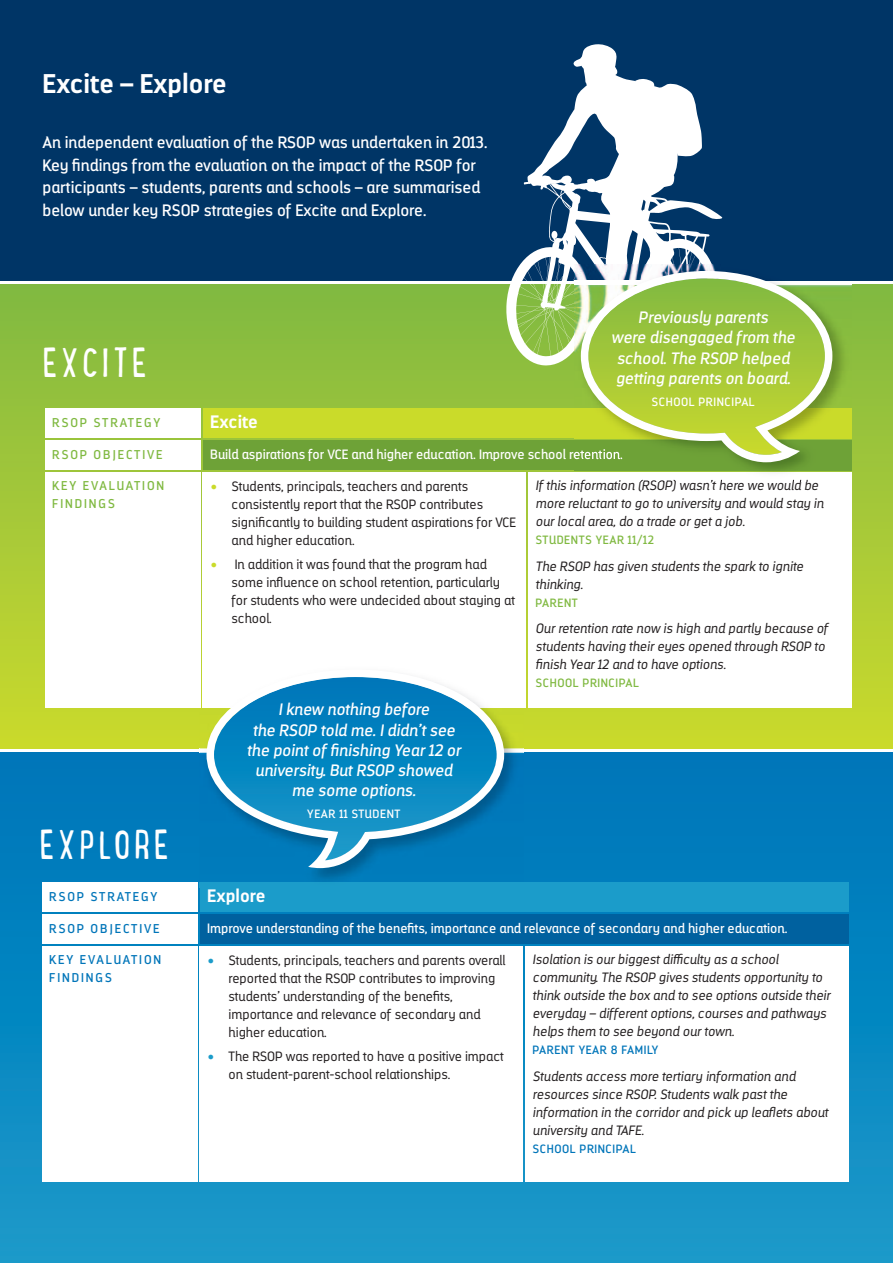
<style>
.page{position:relative;width:893px;height:1263px;background:#fff}
.page>*{position:absolute;margin:0;border:0;box-sizing:border-box;transform-origin:0 0}
.t1{font:36px "Lunch Box";letter-spacing:.1em;color:#fff}
.t2{font:700 27px "Darwin";color:#fff}
.t3{font:700 18px "Darwin";color:#fff}
.t4{font:16.5px/22.5px "Darwin Alt";color:#fff}
.t5{font:italic 16.5px/20.2px "Darwin Alt";color:#fff;text-align:center}
.t6{font:italic 300 13.5px/18px "Darwin Alt";color:#231f20}
.t7{font:300 13.5px/18px "Darwin Alt";color:#231f20}
.t8{font:13.5px "Darwin Alt";color:#fff}
.t9{font:12.75px/18px "Darwin";letter-spacing:.15em;color:#80b941}
.t10{font:12.75px/18px "Darwin";letter-spacing:.15em;color:#0075b9}
.t11{font:12px "Darwin Alt";letter-spacing:.05em;color:#80b941}
.t12{font:12px "Darwin Alt";letter-spacing:.05em;color:#0075b9}
.t13{font:12px "Darwin Alt";letter-spacing:.05em;color:#fff}
.s1{font-family:"Lucida Grande";font-weight:400;color:#cadb2a}
.s2{font-family:"Lucida Grande";font-weight:400;color:#1b9cca}
</style>
<div class="page">
<div style="left:0;top:0;width:893px;height:281px;background:#003566"></div>
<div style="left:0;top:285px;width:893px;height:463px;background:linear-gradient(to bottom,#81b943,#ccda30)"></div>
<div style="left:0;top:753px;width:893px;height:509px;background:linear-gradient(to bottom,#0075b9,#1d9bca)"></div>
<div style="left:45px;top:408px;width:156px;height:30px;background:#fff"></div>
<div style="left:203px;top:408px;width:648px;height:30px;background:#cadb2a"></div>
<div style="left:45px;top:440px;width:156px;height:30px;background:#fff"></div>
<div style="left:203px;top:440px;width:648px;height:30px;background:#6ea237"></div>
<div style="left:45px;top:473px;width:156px;height:235px;background:#fff"></div>
<div style="left:203px;top:473px;width:323px;height:235px;background:#fff"></div>
<div style="left:528px;top:473px;width:323px;height:235px;background:#fff"></div>
<div style="left:42px;top:882px;width:156px;height:30px;background:#fff"></div>
<div style="left:200px;top:882px;width:648px;height:30px;background:#1b9cca"></div>
<div style="left:42px;top:914px;width:156px;height:30px;background:#fff"></div>
<div style="left:200px;top:914px;width:648px;height:30px;background:#00619f"></div>
<div style="left:42px;top:946px;width:156px;height:236px;background:#fff"></div>
<div style="left:200px;top:946px;width:323px;height:236px;background:#fff"></div>
<div style="left:525px;top:946px;width:323px;height:236px;background:#fff"></div>
<img style="left:200px;top:663px;width:324px;height:219px">
<img style="left:200px;top:663px;width:1px;height:45px">
<img style="left:203px;top:663px;width:321px;height:45px">
<svg style="left:206px;top:669px;width:298px;height:199px"></svg>
<img style="left:574px;top:285px;width:278px;height:197px">
<img style="left:832px;top:408px;width:19px;height:30px">
<img style="left:574px;top:440px;width:277px;height:30px">
<img style="left:574px;top:473px;width:277px;height:9px">
<img style="left:574px;top:480px;width:52px;height:2px">
<svg style="left:506px;top:44px;width:217px;height:411px"></svg>
<svg style="left:581px;top:271px;width:251px;height:191px"></svg>
<h2 class="t2" style="left:43px;top:72px;width:186px">Excite – Explore</h2>
<p class="t4" style="left:43px;top:132px;width:446px">An independent evaluation of the RSOP was undertaken in 2013.<br>Key findings from the evaluation on the impact of the RSOP for participants – students, parents and schools – are summarised below under key RSOP strategies of Excite and Explore.</p>
<h1 class="t1" style="left:43px;top:347px;width:106px">EXCITE</h1>
<p class="t5" style="left:611px;top:308px;width:185px">Previously parents<br>were disengaged from the school. The RSOP helped getting parents on board.</p>
<p class="t13" style="left:652px;top:397px;width:105px">SCHOOL PRINCIPAL</p>
<p class="t9" style="left:52px;top:415px;width:109px">RSOP STRATEGY</p>
<h3 class="t3" style="left:210px;top:414px;width:49px">Excite</h3>
<p class="t9" style="left:52px;top:447px;width:112px">RSOP OBJECTIVE</p>
<p class="t8" style="left:210px;top:449px;width:414px">Build aspirations for VCE and higher education. Improve school retention.</p>
<p class="t9" style="left:52px;top:478px;width:113px">KEY EVALUATION<br>FINDINGS</p>
<p class="t7" style="left:232px;top:478px;width:286px;text-indent:-21px"><span class="s1">•</span> Students, principals, teachers and parents consistently report that the RSOP contributes significantly to building student aspirations for VCE and higher education.</p>
<p class="t7" style="left:232px;top:556px;width:285px;text-indent:-21px"><span class="s1">•</span> In addition it was found that the program had some influence on school retention, particularly for students who were undecided about staying at school.</p>
<p class="t6" style="left:536px;top:477px;width:290px">If this information (RSOP) wasn’t here we would be more reluctant to go to university and would stay in our local area, do a trade or get a job.</p>
<p class="t11" style="left:536px;top:535px;width:120px">STUDENTS YEAR 11/12</p>
<p class="t6" style="left:536px;top:558px;width:269px">The RSOP has given students the spark to ignite thinking.</p>
<p class="t11" style="left:536px;top:598px;width:44px">PARENT</p>
<p class="t6" style="left:536px;top:620px;width:294px">Our retention rate now is high and partly because of students having their eyes opened through RSOP to finish Year 12 and to have options.</p>
<p class="t11" style="left:536px;top:678px;width:105px">SCHOOL PRINCIPAL</p>
<h1 class="t1" style="left:40px;top:830px;width:131px">EXPLORE</h1>
<p class="t5" style="left:247px;top:700px;width:215px">I knew nothing before<br>the RSOP told me. I didn’t see the point of finishing Year 12 or university. But RSOP showed me some options.</p>
<p class="t13" style="left:307px;top:809px;width:95px">YEAR 11 STUDENT</p>
<p class="t10" style="left:49px;top:889px;width:109px">RSOP STRATEGY</p>
<h3 class="t3" style="left:207px;top:888px;width:60px">Explore</h3>
<p class="t10" style="left:49px;top:921px;width:112px">RSOP OBJECTIVE</p>
<p class="t8" style="left:207px;top:923px;width:582px">Improve understanding of the benefits, importance and relevance of secondary and higher education.</p>
<p class="t10" style="left:49px;top:952px;width:113px">KEY EVALUATION<br>FINDINGS</p>
<p class="t7" style="left:229px;top:952px;width:278px;text-indent:-21px"><span class="s2">•</span> Students, principals, teachers and parents overall reported that the RSOP contributes to improving students’ understanding of the benefits, importance and relevance of secondary and higher education.</p>
<p class="t7" style="left:229px;top:1048px;width:277px;text-indent:-21px"><span class="s2">•</span> The RSOP was reported to have a positive impact on student-parent-school relationships.</p>
<p class="t6" style="left:533px;top:951px;width:299px">Isolation is our biggest difficulty as a school community. The RSOP gives students opportunity to think outside the box and to see options outside their everyday – different options, courses and pathways helps them to see beyond our town.</p>
<p class="t12" style="left:533px;top:1045px;width:127px">PARENT YEAR 8 FAMILY</p>
<p class="t6" style="left:533px;top:1068px;width:297px">Students access more tertiary information and resources since RSOP. Students walk past the information in the corridor and pick up leaflets about university and TAFE.</p>
<p class="t12" style="left:533px;top:1144px;width:105px">SCHOOL PRINCIPAL</p>
</div>
